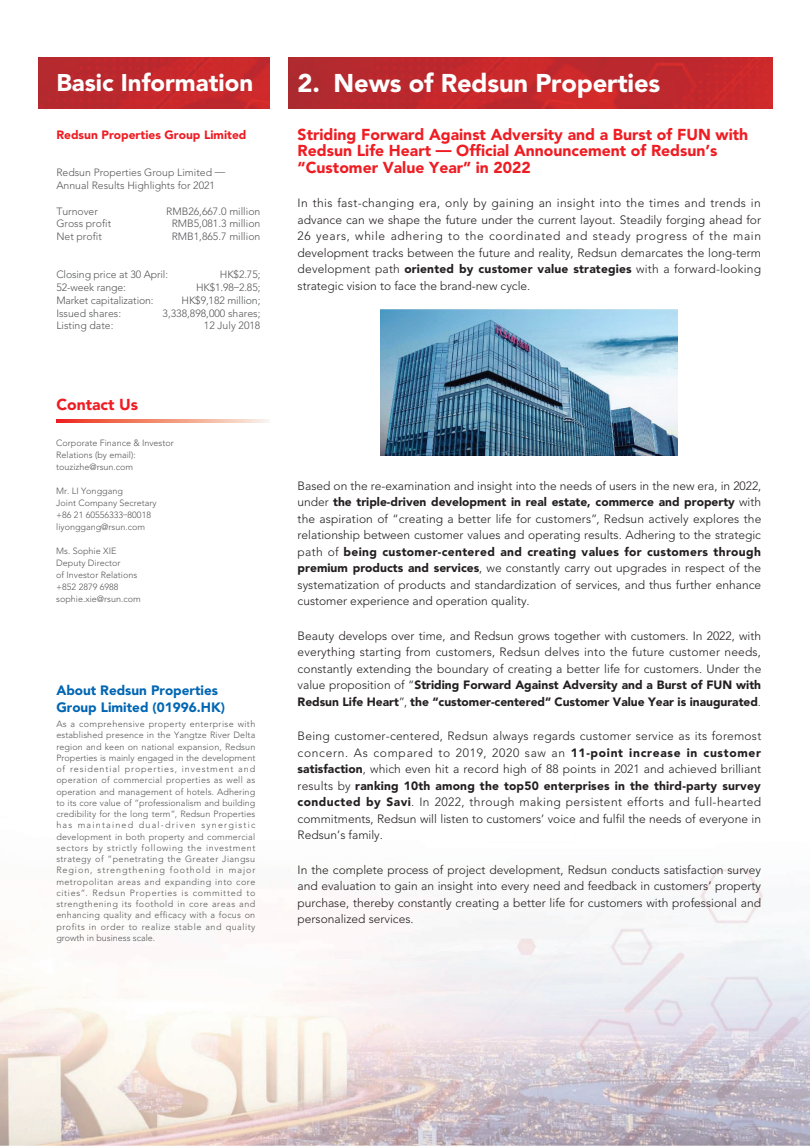
<style>
.page{position:relative;width:810px;height:1146px;background:#fff}
.page>*{position:absolute;margin:0;border:0;box-sizing:border-box;transform-origin:0 0}
.t1{font:900 25.5px "Avenir LT Std";letter-spacing:-.005em;color:#fff}
.t2{font:900 24px "Avenir LT Std";color:#fff}
._03_H1{font:900 15.75px/16.5px "Avenir LT Std";color:#ee1d23}
.t3{font:900 13.5px/16.5px "Avenir LT Std";color:#0166b3}
._01_Body_Text{font:300 12px/16.5px "Avenir LT Std";color:#231f20;text-align:justify}
.t4{font:900 12px "Avenir LT Std";color:#ee1d23}
.t5{font:300 10.5px/12.8px "Avenir LT Std";color:#57585a}
.t6{font:300 9px/11.2px "Avenir LT Std";color:#57585a}
.s1{font-weight:900}
</style>
<div class="page">
<img style="left:0;top:309px;width:810px;height:837px">
<img style="left:38px;top:58px;width:231px;height:51px">
<img style="left:288px;top:58px;width:485px;height:51px">
<svg style="left:56px;top:419px;width:214px;height:4px"></svg>
<img style="left:381px;top:310px;width:297px;height:145px">
<h2 class="t2" style="left:56px;top:68px;width:198px">Basic Information</h2>
<h1 class="t1" style="left:298px;top:68px;width:364px">2. News of Redsun Properties</h1>
<p class="t4" style="left:56px;top:128px;width:192px">Redsun Properties Group Limited</p>
<p class="t5" style="left:56px;top:166px;width:171px">Redsun Properties Group Limited —<br>Annual Results Highlights for 2021</p>
<p class="t5" style="left:56px;top:205px;width:43px">Turnover</p>
<p class="t5" style="left:166px;top:205px;width:96px">RMB26,667.0 million</p>
<p class="t5" style="left:56px;top:217px;width:56px">Gross profit</p>
<p class="t5" style="left:172px;top:217px;width:90px">RMB5,081.3 million</p>
<p class="t5" style="left:56px;top:230px;width:47px">Net profit</p>
<p class="t5" style="left:172px;top:230px;width:90px">RMB1,865.7 million</p>
<p class="t5" style="left:56px;top:268px;width:113px">Closing price at 30 April:</p>
<p class="t5" style="left:220px;top:268px;width:42px">HK$2.75;</p>
<p class="t5" style="left:56px;top:281px;width:71px">52-week range:</p>
<p class="t5" style="left:196px;top:281px;width:66px">HK$1.98–2.85;</p>
<p class="t5" style="left:56px;top:294px;width:99px">Market capitalization:</p>
<p class="t5" style="left:182px;top:294px;width:80px">HK$9,182 million;</p>
<p class="t5" style="left:56px;top:307px;width:66px">Issued shares:</p>
<p class="t5" style="left:163px;top:307px;width:99px">3,338,898,000 shares;</p>
<p class="t5" style="left:56px;top:319px;width:59px">Listing date:</p>
<p class="t5" style="left:204px;top:319px;width:58px">12 July 2018</p>
<p class="_03_H1" style="left:298px;top:126px;width:452px">Striding Forward Against Adversity and a Burst of FUN with<br>Redsun Life Heart — Official Announcement of Redsun’s “Customer Value Year” in 2022</p>
<p class="_01_Body_Text" style="left:298px;top:195px;width:465px">In this fast-changing era, only by gaining an insight into the times and trends in advance can we shape the future under the current layout. Steadily forging ahead for 26 years, while adhering to the coordinated and steady progress of the main development tracks between the future and reality, Redsun demarcates the long-term development path <span class="s1">oriented by customer value strategies</span> with a forward-looking strategic vision to face the brand-new cycle.</p>
<h3 class="_03_H1" style="left:56px;top:397px;width:83px">Contact Us</h3>
<p class="t6" style="left:56px;top:437px;width:119px;line-height:12px">Corporate Finance &amp; Investor<br>Relations (by email): touzizhe@rsun.com</p>
<p class="t6" style="left:56px;top:485px;width:102px;line-height:12px">Mr. LI Yonggang<br>Joint Company Secretary +86 21 60556333–80018 liyonggang@rsun.com</p>
<p class="t6" style="left:56px;top:545px;width:86px;line-height:12px">Ms. Sophie XIE<br>Deputy Director<br>of Investor Relations +852 2879 6988 sophie.xie@rsun.com</p>
<p class="t3" style="left:56px;top:682px;width:170px">About Redsun Properties<br>Group Limited (01996.HK)</p>
<p class="t6" style="left:56px;top:718px;width:201px;text-align:justify">As a comprehensive property enterprise with established presence in the Yangtze River Delta region and keen on national expansion, Redsun Properties is mainly engaged in the development of residential properties, investment and operation of commercial properties as well as operation and management of hotels. Adhering to its core value of “professionalism and building credibility for the long term”, Redsun Properties has maintained dual-driven synergistic development in both property and commercial sectors by strictly following the investment strategy of “penetrating the Greater Jiangsu Region, strengthening foothold in major metropolitan areas and expanding into core cities”. Redsun Properties is committed to strengthening its foothold in core areas and enhancing quality and efficacy with a focus on profits in order to realize stable and quality growth in business scale.</p>
<p class="_01_Body_Text" style="left:298px;top:477px;width:465px">Based on the re-examination and insight into the needs of users in the new era, in 2022, under <span class="s1">the triple-driven development in real estate, commerce and property</span> with the aspiration of “creating a better life for customers”, Redsun actively explores the relationship between customer values and operating results. Adhering to the strategic path of <span class="s1">being customer-centered and creating values for customers through premium products and services</span>, we constantly carry out upgrades in respect of the systematization of products and standardization of services, and thus further enhance customer experience and operation quality.</p>
<p class="_01_Body_Text" style="left:298px;top:627px;width:465px">Beauty develops over time, and Redsun grows together with customers. In 2022, with everything starting from customers, Redsun delves into the future customer needs, constantly extending the boundary of creating a better life for customers. Under the value proposition of “<span class="s1">Striding Forward Against Adversity and a Burst of FUN with Redsun Life Heart</span>”, <span class="s1">the “customer-centered” Customer Value Year is inaugurated</span>.</p>
<p class="_01_Body_Text" style="left:298px;top:728px;width:465px">Being customer-centered, Redsun always regards customer service as its foremost concern. As compared to 2019, 2020 saw an <span class="s1">11-point increase in customer satisfaction</span>, which even hit a record high of 88 points in 2021 and achieved brilliant results by <span class="s1">ranking 10th among the top50 enterprises in the third-party survey conducted by Savi</span>. In 2022, through making persistent efforts and full-hearted commitments, Redsun will listen to customers’ voice and fulfil the needs of everyone in Redsun’s family.</p>
<p class="_01_Body_Text" style="left:298px;top:861px;width:465px">In the complete process of project development, Redsun conducts satisfaction survey and evaluation to gain an insight into every need and feedback in customers’ property purchase, thereby constantly creating a better life for customers with professional and personalized services.</p>
</div>
